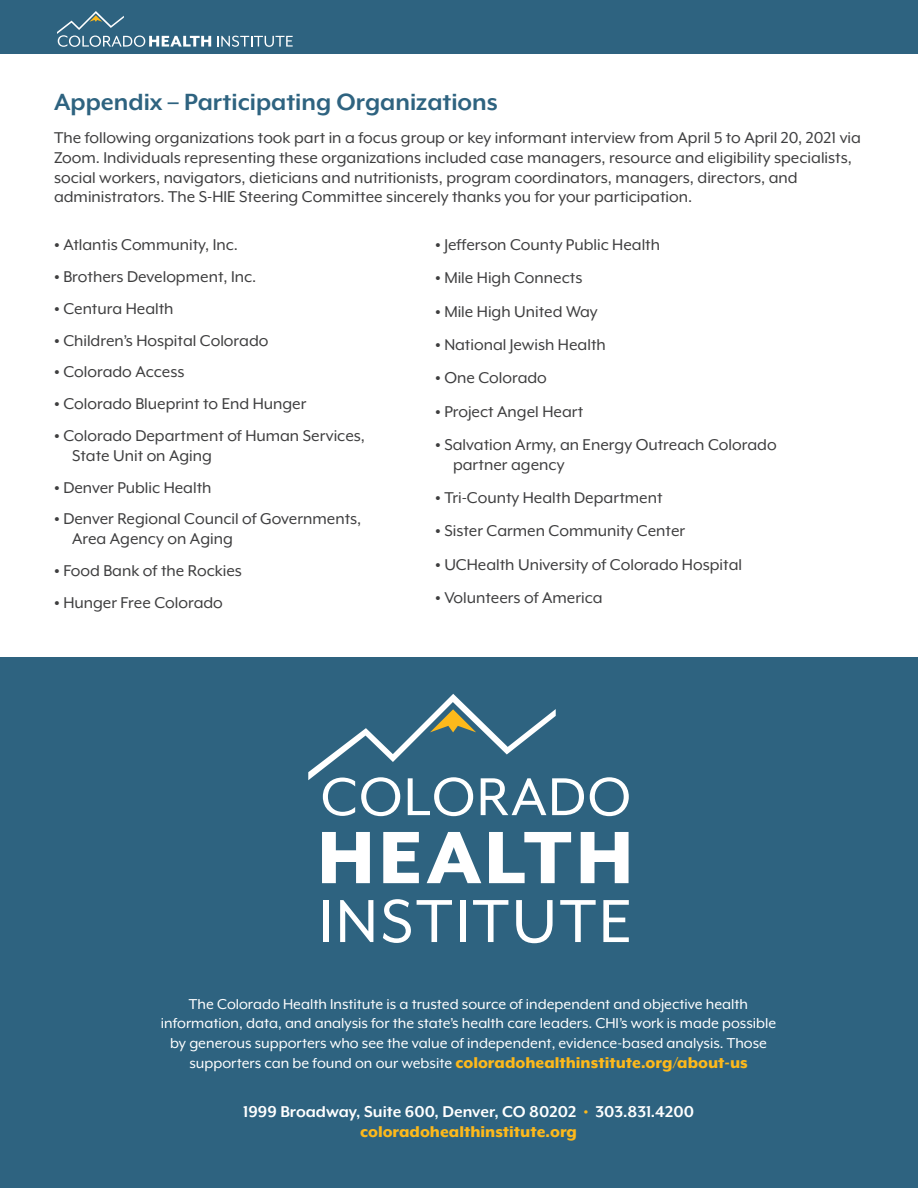
<style>
.page{position:relative;width:918px;height:1188px;background:#fff}
.page>*{position:absolute;margin:0;border:0;box-sizing:border-box;transform-origin:0 0}
.t1{font:700 27px "Mr Eaves XL Mod OT";color:#2e6380}
.t2{font:18px/19.8px "Mr Eaves XL Mod OT";color:#3e3e3f}
.t3{font:700 18px/19.5px "Mr Eaves XL Mod OT";color:#fff;text-align:center}
.t4{font:800 18px "Mr Eaves XL Mod OT";color:#fdb91b}
.t5{font:16.5px/19.8px "Mr Eaves XL Mod OT";color:#fff;text-align:center}
.s1{font-weight:800}
.s2{font-weight:400;font-size:16.5px;color:#fff}
.s3{color:#fdb91b}
.s4{font-weight:800;color:#fdb91b}
</style>
<div class="page">
<div style="left:0;top:0;width:918px;height:54px;background:#2e6380"></div>
<svg style="left:217px;top:36px;width:76px;height:11px"></svg>
<svg style="left:57px;top:11px;width:154px;height:36px"></svg>
<div style="left:0;top:657px;width:918px;height:531px;background:#2e6380"></div>
<svg style="left:308px;top:694px;width:276px;height:122px"></svg>
<svg style="left:590px;top:777px;width:39px;height:39px"></svg>
<svg style="left:322px;top:832px;width:48px;height:51px"></svg>
<svg style="left:383px;top:832px;width:36px;height:51px"></svg>
<svg style="left:427px;top:832px;width:54px;height:51px"></svg>
<svg style="left:489px;top:832px;width:82px;height:51px"></svg>
<svg style="left:581px;top:832px;width:48px;height:51px"></svg>
<div style="left:323px;top:900px;width:6px;height:42px;background:#fff"></div>
<svg style="left:340px;top:900px;width:33px;height:42px"></svg>
<svg style="left:383px;top:899px;width:28px;height:44px"></svg>
<svg style="left:417px;top:900px;width:35px;height:42px"></svg>
<div style="left:460px;top:900px;width:5px;height:42px;background:#fff"></div>
<svg style="left:473px;top:900px;width:35px;height:42px"></svg>
<svg style="left:516px;top:900px;width:37px;height:43px"></svg>
<svg style="left:560px;top:900px;width:36px;height:42px"></svg>
<svg style="left:603px;top:900px;width:26px;height:42px"></svg>
<p class="t1" style="left:54px;top:88px;width:445px">Appendix – Participating Organizations</p>
<p class="t2" style="left:54px;top:128px;width:808px">The following organizations took part in a focus group or key informant interview from April 5 to April 20, 2021 via Zoom. Individuals representing these organizations included case managers, resource and eligibility specialists, social workers, navigators, dieticians and nutritionists, program coordinators, managers, directors, and administrators. The S-HIE Steering Committee sincerely thanks you for your participation.</p>
<p class="t2" style="left:54px;top:235px;width:186px"><span class="s1">•</span> Atlantis Community, Inc.</p>
<p class="t2" style="left:54px;top:267px;width:204px"><span class="s1">•</span> Brothers Development, Inc.</p>
<p class="t2" style="left:54px;top:298px;width:121px"><span class="s1">•</span> Centura Health</p>
<p class="t2" style="left:54px;top:330px;width:216px"><span class="s1">•</span> Children’s Hospital Colorado</p>
<p class="t2" style="left:54px;top:362px;width:132px"><span class="s1">•</span> Colorado Access</p>
<p class="t2" style="left:54px;top:394px;width:254px"><span class="s1">•</span> Colorado Blueprint to End Hunger</p>
<p class="t2" style="left:72px;top:426px;width:295px;text-indent:-18px"><span class="s1">•</span> Colorado Department of Human Services,<br>State Unit on Aging</p>
<p class="t2" style="left:54px;top:477px;width:159px"><span class="s1">•</span> Denver Public Health</p>
<p class="t2" style="left:72px;top:509px;width:291px;text-indent:-18px"><span class="s1">•</span> Denver Regional Council of Governments,<br>Area Agency on Aging</p>
<p class="t2" style="left:54px;top:561px;width:190px"><span class="s1">•</span> Food Bank of the Rockies</p>
<p class="t2" style="left:54px;top:592px;width:170px"><span class="s1">•</span> Hunger Free Colorado</p>
<p class="t2" style="left:435px;top:235px;width:227px"><span class="s1">•</span> Jefferson County Public Health</p>
<p class="t2" style="left:435px;top:268px;width:149px"><span class="s1">•</span> Mile High Connects</p>
<p class="t2" style="left:435px;top:301px;width:164px"><span class="s1">•</span> Mile High United Way</p>
<p class="t2" style="left:435px;top:335px;width:172px"><span class="s1">•</span> National Jewish Health</p>
<p class="t2" style="left:435px;top:368px;width:113px"><span class="s1">•</span> One Colorado</p>
<p class="t2" style="left:435px;top:401px;width:150px"><span class="s1">•</span> Project Angel Heart</p>
<p class="t2" style="left:453px;top:435px;width:325px;text-indent:-18px"><span class="s1">•</span> Salvation Army, an Energy Outreach Colorado partner agency</p>
<p class="t2" style="left:435px;top:488px;width:229px"><span class="s1">•</span> Tri-County Health Department</p>
<p class="t2" style="left:435px;top:521px;width:252px"><span class="s1">•</span> Sister Carmen Community Center</p>
<p class="t2" style="left:435px;top:554px;width:309px"><span class="s1">•</span> UCHealth University of Colorado Hospital</p>
<p class="t2" style="left:435px;top:588px;width:169px"><span class="s1">•</span> Volunteers of America</p>
<p class="t5" style="left:161px;top:994px;width:617px">The Colorado Health Institute is a trusted source of independent and objective health information, data, and analysis for the state’s health care leaders. CHI’s work is made possible by generous supporters who see the value of independent, evidence-based analysis. Those</p>
<p class="t4" style="left:189px;top:1054px;width:560px"><span class="s2">supporters can be found on our website</span> coloradohealthinstitute.org/about-us</p>
<p class="t3" style="left:243px;top:1102px;width:453px">1999 Broadway, Suite 600, Denver, CO 80202 <span class="s3">•</span> 303.831.4200 <span class="s4">coloradohealthinstitute.org</span></p>
</div>
